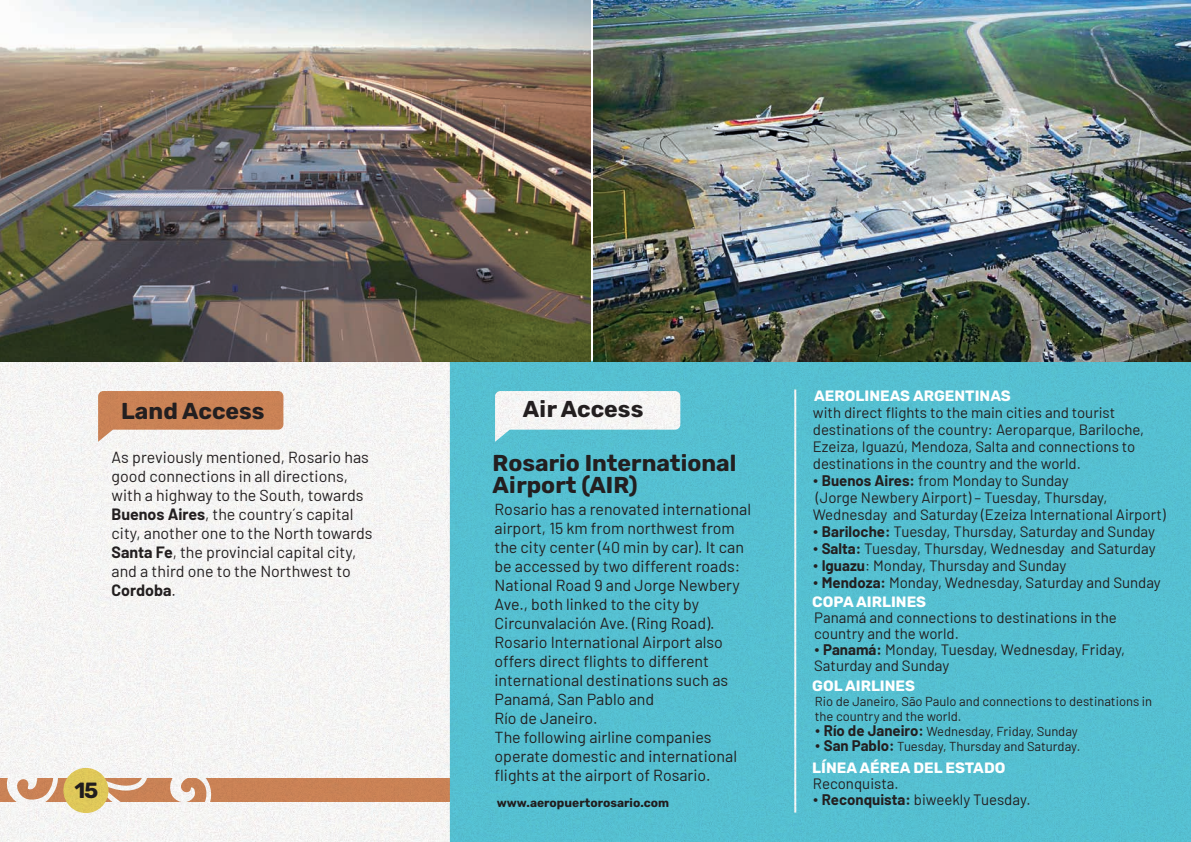
<style>
.page{position:relative;width:1191px;height:842px;background:#fff}
.page>*{position:absolute;margin:0;border:0;box-sizing:border-box;transform-origin:0 0}
.t1{font:300 23px/22px "Rubik";color:#231f20}
.t2{font:300 22px "Rubik";color:#231f20}
.t3{font:16px/19px "Barlow";color:#231f20}
.t4{font:15px/17px "Barlow";color:#231f20}
.t5{font:300 15px "Rubik";color:#fff}
.t6{font:13px/15px "Barlow";color:#231f20}
.t7{font:300 12px "Rubik";color:#231f20}
.s1{font-weight:700}
.s2{font-family:"Rubik";font-weight:300}
.s3{font-family:"Rubik";font-weight:300;font-size:15px}
.s4{font-weight:700;font-size:15px}
</style>
<div class="page">
<img style="left:0;top:0;width:590px;height:361px">
<img style="left:0;top:361px;width:1191px;height:481px">
<img style="left:593px;top:0;width:597px;height:361px">
<h2 class="t2" style="left:74px;top:778px;width:25px">15</h2>
<h1 class="t1" style="left:121px;top:401px;width:145px">Land Access</h1>
<h1 class="t1" style="left:523px;top:398px;width:122px">Air Access</h1>
<h1 class="t1" style="left:492px;top:453px;width:245px">Rosario International<br>Airport (AIR)</h1>
<p class="t3" style="left:112px;top:446px;width:262px">As previously mentioned, Rosario has good connections in all directions, with a highway to the South, towards <span class="s1">Buenos Aires</span>, the country´s capital city, another one to the North towards <span class="s1">Santa Fe</span>, the provincial capital city, and a third one to the Northwest to <span class="s1">Cordoba</span>.</p>
<p class="t3" style="left:494px;top:499px;width:258px">Rosario has a renovated international airport, 15 km from northwest from the city center (40 min by car). It can be accessed by two different roads:<br>National Road 9 and Jorge Newbery<br>Ave., both linked to the city by<br>Circunvalación Ave. (Ring Road).<br>Rosario International Airport also offers direct flights to different international destinations such as<br>Panamá, San Pablo and<br>Río de Janeiro.<br>The following airline companies operate domestic and international flights at the airport of Rosario.</p>
<p class="t7" style="left:497px;top:796px;width:174px">www.aeropuertorosario.com</p>
<p class="t5" style="left:814px;top:388px;width:198px">AEROLINEAS ARGENTINAS</p>
<p class="t4" style="left:813px;top:402px;width:333px">with direct flights to the main cities and tourist destinations of the country: Aeroparque, Bariloche, Ezeiza, Iguazú, Mendoza, Salta and connections to destinations in the country and the world.</p>
<p class="t4" style="left:813px;top:470px;width:354px"><span class="s2">•</span> <span class="s1">Buenos Aires:</span> from Monday to Sunday<br>(Jorge Newbery Airport) – Tuesday, Thursday,<br>Wednesday and Saturday (Ezeiza International Airport)</p>
<p class="t4" style="left:813px;top:521px;width:344px"><span class="s2">•</span> <span class="s1">Bariloche:</span> Tuesday, Thursday, Saturday and Sunday</p>
<p class="t4" style="left:813px;top:538px;width:344px"><span class="s2">•</span> <span class="s1">Salta:</span> Tuesday, Thursday, Wednesday and Saturday</p>
<p class="t4" style="left:813px;top:555px;width:255px"><span class="s2">•</span> <span class="s1">Iguazu</span>: Monday, Thursday and Sunday</p>
<p class="t4" style="left:813px;top:572px;width:349px"><span class="s2">•</span> <span class="s1">Mendoza:</span> Monday, Wednesday, Saturday and Sunday</p>
<p class="t5" style="left:812px;top:593px;width:115px">COPA AIRLINES</p>
<p class="t4" style="left:814px;top:608px;width:304px;line-height:16px">Panamá and connections to destinations in the country and the world.</p>
<p class="t4" style="left:814px;top:640px;width:312px;line-height:16px"><span class="s2">•</span> <span class="s1">Panamá:</span> Monday, Tuesday, Wednesday, Friday,<br>Saturday and Sunday</p>
<p class="t6" style="left:815px;top:692px;width:339px">Rio de Janeiro, São Paulo and connections to destinations in the country and the world.</p>
<p class="t6" style="left:815px;top:722px;width:264px"><span class="s3">•</span> <span class="s4">Río de Janeiro:</span> Wednesday, Friday, Sunday</p>
<p class="t6" style="left:815px;top:737px;width:267px"><span class="s3">•</span> <span class="s4">San Pablo:</span> Tuesday, Thursday and Saturday.</p>
<p class="t4" style="left:813px;top:774px;width:87px">Reconquista.</p>
<p class="t4" style="left:813px;top:790px;width:219px"><span class="s2">•</span> <span class="s1">Reconquista:</span> biweekly Tuesday.</p>
<p class="t5" style="left:812px;top:677px;width:104px">GOL AIRLINES</p>
<p class="t5" style="left:812px;top:760px;width:195px">LÍNEA AÉREA DEL ESTADO</p>
</div>
